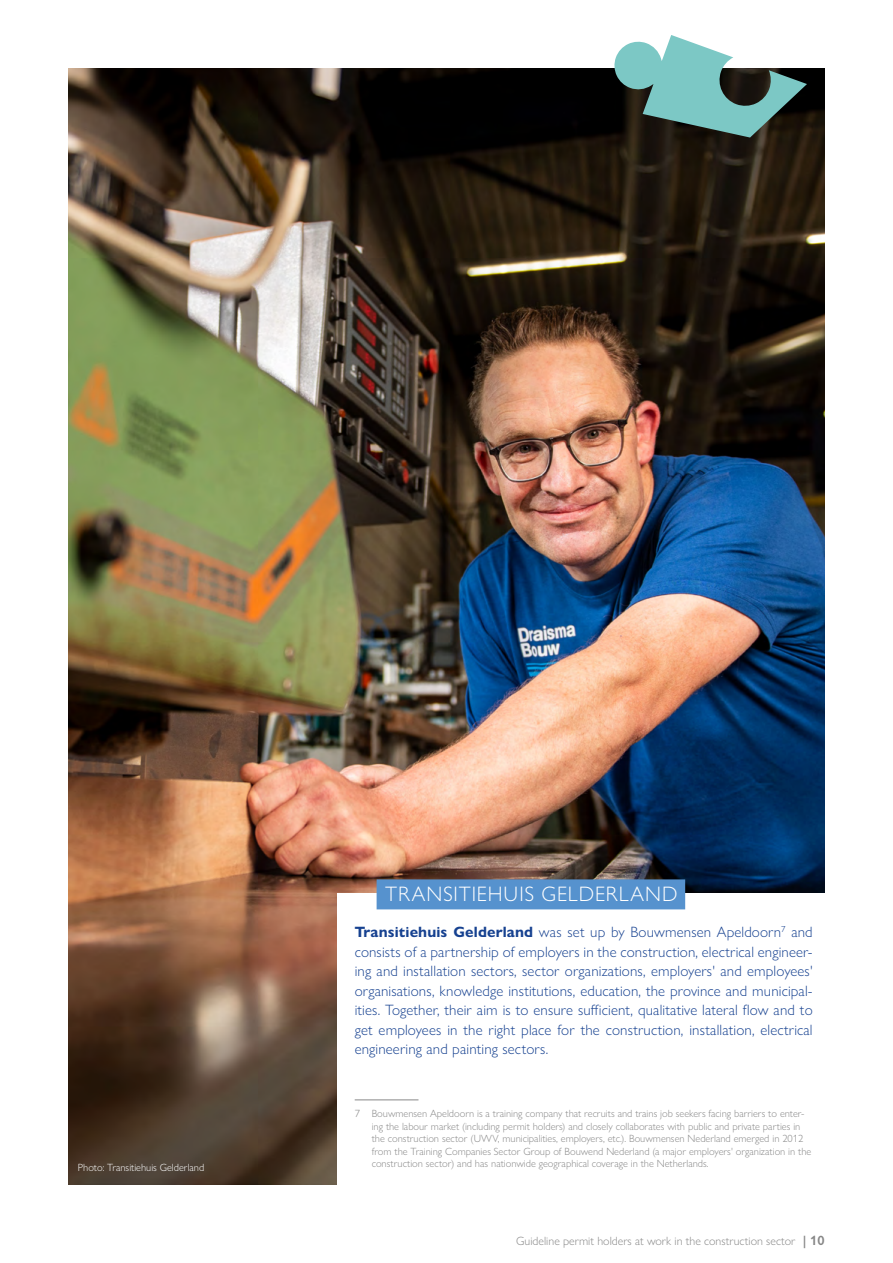
<style>
.page{position:relative;width:893px;height:1263px;background:#fff}
.page>*{position:absolute;margin:0;border:0;box-sizing:border-box;transform-origin:0 0}
.t1{font:300 21px "Gill Sans Nova";letter-spacing:.045em;color:#fff}
.t2{font:300 15px/19.5px "Gill Sans Nova";letter-spacing:.01em;color:#164190;text-align:justify}
.t3{font:300 12px "Gill Sans Nova";color:#878787}
.t4{font:300 10.5px/12.6px "Gill Sans Nova";color:#878787}
.t5{font:300 10.5px "Gill Sans Nova";color:#fff}
.s1{font-weight:700}
.s2{font-weight:600;font-size:13.5px}
</style>
<div class="page">
<img style="left:68px;top:68px;width:757px;height:1116px">
<div style="left:338px;top:893px;width:492px;height:291px;background:#fff"></div>
<hr style="left:355px;top:1099px;width:63px;height:1px;background:#878787">
<div style="left:377px;top:879px;width:308px;height:30px;background:#5692ce"></div>
<svg style="left:614px;top:35px;width:193px;height:103px"></svg>
<p class="t5" style="left:78px;top:1161px;width:128px">Photo: Transitiehuis Gelderland</p>
<h1 class="t1" style="left:385px;top:881px;width:294px">TRANSITIEHUIS GELDERLAND</h1>
<p class="t2" style="left:355px;top:922px;width:459px"><span class="s1">Transitiehuis Gelderland</span> was set up by Bouwmensen Apeldoorn<sup>7</sup> and consists of a partnership of employers in the construction, electrical engineer&shy;ing and installation sectors, sector organizations, employers' and employees' organisations, knowledge institutions, education, the province and municipal&shy;ities. Together, their aim is to ensure sufficient, qualitative lateral flow and to get employees in the right place for the construction, installation, electrical engineering and painting sectors.</p>
<p class="t4" style="left:372px;top:1107px;width:441px;text-indent:-17px">7 Bouwmensen Apeldoorn is a training company that recruits and trains job seekers facing barriers to enter&shy;ing the labour market (including permit holders) and closely collaborates with public and private parties in the construction sector (UWV, municipalities, employers, etc.). Bouwmensen Nederland emerged in 2012 from the Training Companies Sector Group of Bouwend Nederland (a major employers' organization in the construction sector) and has nationwide geographical coverage in the Netherlands.</p>
<p class="t3" style="left:516px;top:1233px;width:310px">Guideline permit holders at work in the construction sector <span class="s2">| 10</span></p>
</div>
